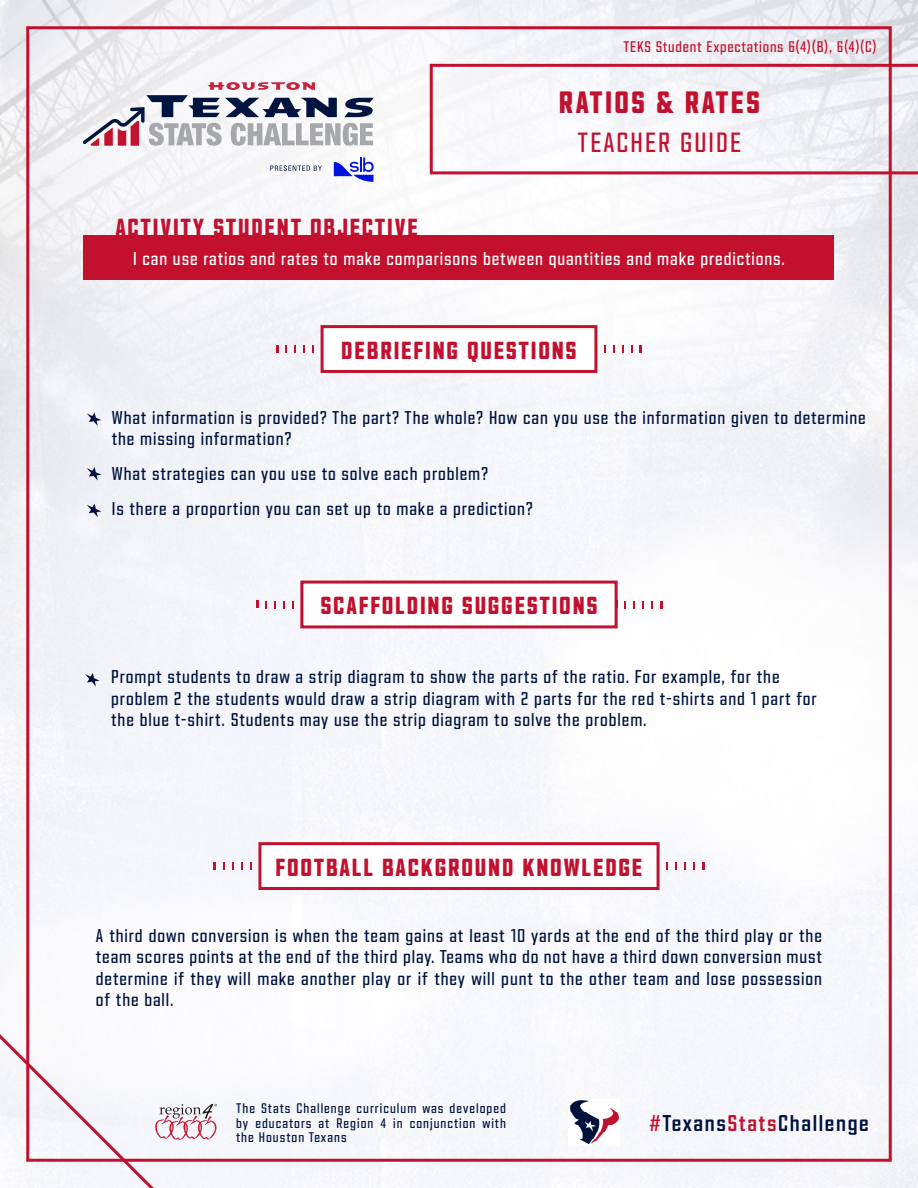
<style>
.page{position:relative;width:918px;height:1188px;background:#fff}
.page>*{position:absolute;margin:0;border:0;box-sizing:border-box;transform-origin:0 0}
.t1{font:700 30px "Tex Sans";letter-spacing:.075em;color:#c3102f}
.t2{font:500 27px "Tex Sans";letter-spacing:.075em;color:#c3102f}
.t3{font:700 24px "Tex Sans";letter-spacing:.075em;color:#c3102f}
.t4{font:600 22.2px "Tex Sans";letter-spacing:.075em;color:#00133e}
.t5{font:500 18px/21.6px "Tex Sans";letter-spacing:.05em;color:#00133e}
.t6{font:500 18px "Tex Sans";letter-spacing:.05em;color:#fff}
.t7{font:500 15px "Tex Sans";letter-spacing:.05em;color:#c3102f}
.t8{font:500 13.5px/15px "Tex Sans";letter-spacing:.075em;color:#00133e}
.s1{color:#c3102f}
</style>
<div class="page">
<img style="left:0;top:0;width:918px;height:1188px">
<svg style="left:0;top:979px;width:217px;height:209px"></svg>
<img style="left:569px;top:1099px;width:50px;height:46px">
<div style="left:84px;top:235px;width:750px;height:45px;background:#c3102f"></div>
<svg style="left:430px;top:64px;width:488px;height:110px"></svg>
<svg style="left:83px;top:82px;width:291px;height:64px"></svg>
<svg style="left:270px;top:165px;width:52px;height:6px"></svg>
<svg style="left:334px;top:158px;width:40px;height:24px"></svg>
<svg style="left:276px;top:345px;width:2px;height:8px"></svg>
<svg style="left:640px;top:345px;width:2px;height:8px"></svg>
<div style="left:321px;top:325px;width:276px;height:48px;background:#fff;border:3px solid #c3102f"></div>
<svg style="left:256px;top:601px;width:2px;height:7px"></svg>
<svg style="left:660px;top:601px;width:2px;height:7px"></svg>
<div style="left:300px;top:581px;width:318px;height:47px;background:#fff;border:3px solid #c3102f"></div>
<svg style="left:214px;top:862px;width:2px;height:8px"></svg>
<svg style="left:232px;top:863px;width:2px;height:7px"></svg>
<svg style="left:223px;top:863px;width:2px;height:7px"></svg>
<svg style="left:241px;top:863px;width:2px;height:7px"></svg>
<svg style="left:702px;top:862px;width:2px;height:8px"></svg>
<svg style="left:684px;top:863px;width:2px;height:7px"></svg>
<svg style="left:693px;top:863px;width:2px;height:7px"></svg>
<svg style="left:675px;top:863px;width:2px;height:7px"></svg>
<div style="left:258px;top:842px;width:402px;height:48px;background:#fff;border:3px solid #c3102f"></div>
<svg style="left:87px;top:412px;width:14px;height:14px"></svg>
<svg style="left:87px;top:467px;width:14px;height:14px"></svg>
<svg style="left:87px;top:504px;width:14px;height:13px"></svg>
<svg style="left:85px;top:673px;width:15px;height:14px"></svg>
<p class="t7" style="left:623px;top:38px;width:255px">TEKS Student Expectations 6(4)(B), 6(4)(C)</p>
<h3 class="t3" style="left:115px;top:214px;width:304px">ACTIVITY STUDENT OBJECTIVE</h3>
<p class="t1" style="left:559px;top:86px;width:202px">RATIOS &amp; RATES</p>
<p class="t2" style="left:578px;top:128px;width:165px">TEACHER GUIDE</p>
<p class="t6" style="left:133px;top:248px;width:653px">I can use ratios and rates to make comparisons between quantities and make predictions.</p>
<p class="t3" style="left:341px;top:337px;width:237px">DEBRIEFING QUESTIONS</p>
<p class="t5" style="left:112px;top:406px;width:755px">What information is provided? The part? The whole? How can you use the information given to determine the missing information?</p>
<p class="t5" style="left:112px;top:463px;width:378px">What strategies can you use to solve each problem?</p>
<p class="t5" style="left:112px;top:498px;width:423px">Is there a proportion you can set up to make a prediction?</p>
<p class="t3" style="left:320px;top:593px;width:279px">SCAFFOLDING SUGGESTIONS</p>
<p class="t5" style="left:111px;top:666px;width:707px">Prompt students to draw a strip diagram to show the parts of the ratio. For example, for the problem 2 the students would draw a strip diagram with 2 parts for the red t-shirts and 1 part for the blue t-shirt. Students may use the strip diagram to solve the problem.</p>
<p class="t3" style="left:276px;top:854px;width:368px">FOOTBALL BACKGROUND KNOWLEDGE</p>
<p class="t5" style="left:96px;top:924px;width:728px;text-align:justify">A third down conversion is when the team gains at least 10 yards at the end of the third play or the team scores points at the end of the third play. Teams who do not have a third down conversion must determine if they will make another play or if they will punt to the other team and lose possession of the ball.</p>
<p class="t8" style="left:236px;top:1101px;width:271px">The Stats Challenge curriculum was developed by educators at Region 4 in conjunction with</p>
<p class="t8" style="left:236px;top:1129px;width:112px">the Houston Texans</p>
<p class="t4" style="left:649px;top:1111px;width:221px"><span class="s1">#</span>Texans<span class="s1">Stats</span>Challenge</p>
</div>
